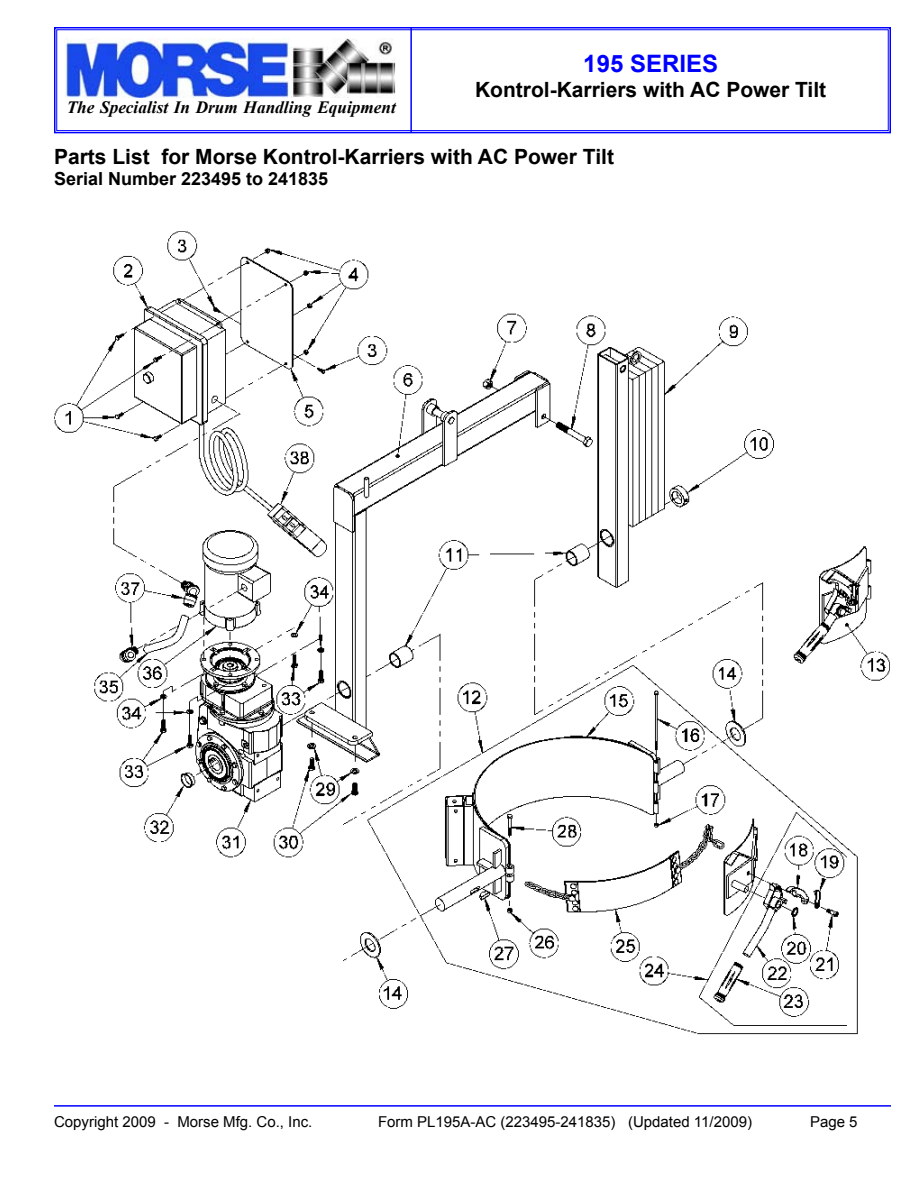
<style>
.page{position:relative;width:918px;height:1188px;background:#fff}
.page>*{position:absolute;margin:0;border:0;box-sizing:border-box;transform-origin:0 0}
.t1{font:700 24px "Arial";color:#00f}
.t2{font:700 21px "Arial";color:#000}
.t3{font:700 18px "Arial";color:#000}
.t4{font:italic 700 17.25px "Times New Roman";color:#000}
.t5{font:15px "Arial";color:#000}
</style>
<div class="page">
<hr style="left:54px;top:1105px;width:837px;height:2px;background:#00f">
<img style="left:54px;top:231px;width:836px;height:803px">
<svg style="left:54px;top:27px;width:837px;height:107px"></svg>
<div style="left:56px;top:29px;width:833px;height:102px;border:1px solid #00f"></div>
<img style="left:64px;top:38px;width:332px;height:59px">
<hr style="left:410px;top:27px;width:2px;height:106px;background:#00f">
<p class="t4" style="left:67px;top:96px;width:331px">The Specialist In Drum Handling Equipment</p>
<h1 class="t1" style="left:583px;top:48px;width:136px">195 SERIES</h1>
<h2 class="t2" style="left:475px;top:76px;width:353px">Kontrol-Karriers with AC Power Tilt</h2>
<h2 class="t2" style="left:54px;top:143px;width:562px">Parts List for Morse Kontrol-Karriers with AC Power Tilt</h2>
<p class="t3" style="left:54px;top:167px;width:276px">Serial Number 223495 to 241835</p>
<p class="t5" style="left:54px;top:1112px;width:260px">Copyright 2009 - Morse Mfg. Co., Inc.</p>
<p class="t5" style="left:378px;top:1112px;width:376px">Form PL195A-AC (223495-241835) (Updated 11/2009)</p>
<p class="t5" style="left:810px;top:1112px;width:49px">Page 5</p>
</div>
